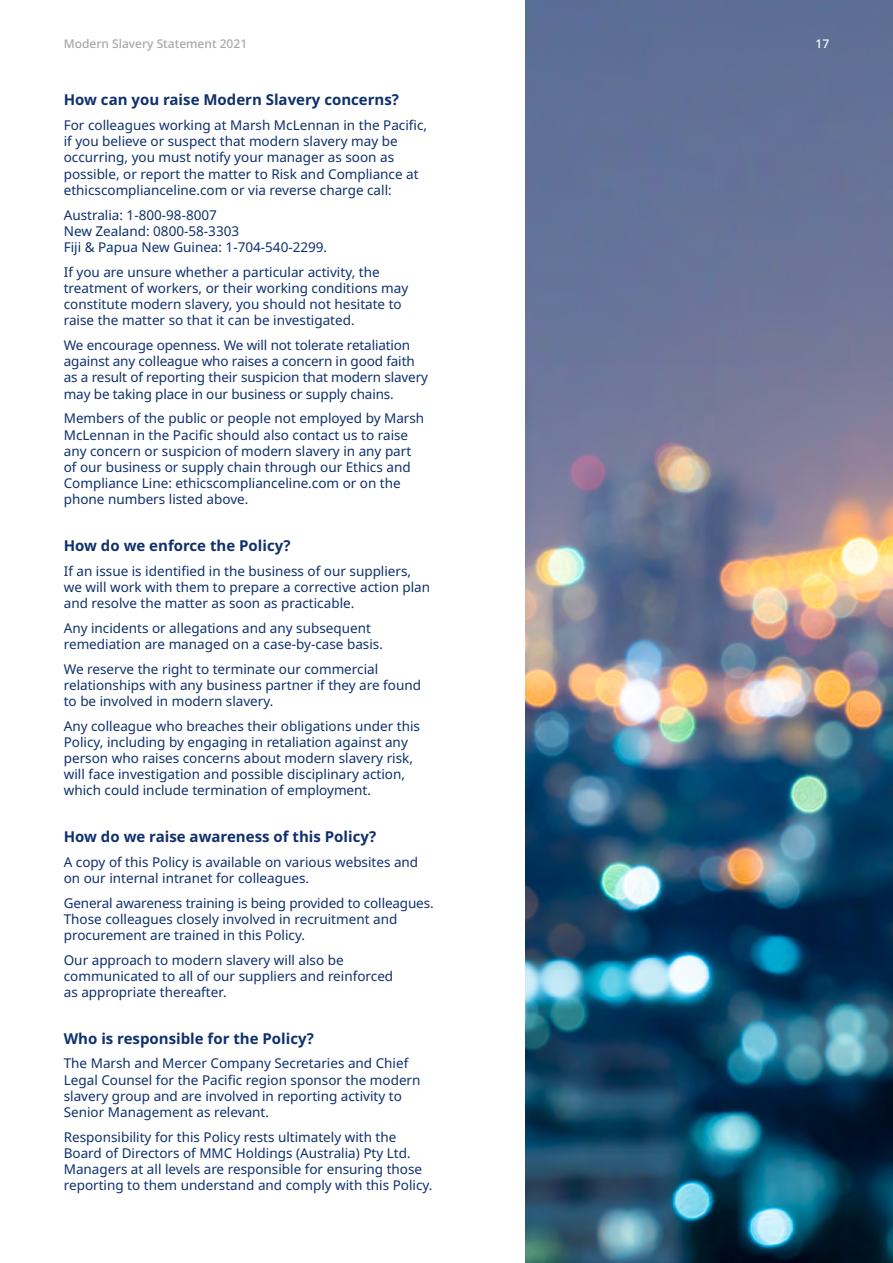
<style>
.page{position:relative;width:893px;height:1263px;background:#fff}
.page>*{position:absolute;margin:0;border:0;box-sizing:border-box;transform-origin:0 0}
.t1{font:700 15px "Noto Sans";color:#0f306d}
.t2{font:13.5px/16.2px "Noto Sans";color:#0f306d}
.t3{font:500 12px "Noto Sans";color:#a8a8a7}
.t4{font:500 12px "Noto Sans";color:#fff}
</style>
<div class="page">
<img style="left:525px;top:0;width:368px;height:1263px">
<p class="t3" style="left:64px;top:35px;width:185px">Modern Slavery Statement 2021</p>
<p class="t4" style="left:815px;top:35px;width:15px">17</p>
<p class="t1" style="left:64px;top:89px;width:337px">How can you raise Modern Slavery concerns?</p>
<p class="t2" style="left:64px;top:117px;width:365px">For colleagues working at Marsh McLennan in the Pacific, if you believe or suspect that modern slavery may be occurring, you must notify your manager as soon as possible, or report the matter to Risk and Compliance at ethicscomplianceline.com or via reverse charge call:</p>
<p class="t2" style="left:64px;top:207px;width:265px">Australia: 1-800-98-8007<br>New Zealand: 0800-58-3303<br>Fiji &amp; Papua New Guinea: 1-704-540-2299.</p>
<p class="t2" style="left:64px;top:264px;width:346px">If you are unsure whether a particular activity, the treatment of workers, or their working conditions may constitute modern slavery, you should not hesitate to raise the matter so that it can be investigated.</p>
<p class="t2" style="left:64px;top:337px;width:366px">We encourage openness. We will not tolerate retaliation against any colleague who raises a concern in good faith as a result of reporting their suspicion that modern slavery may be taking place in our business or supply chains.</p>
<p class="t2" style="left:64px;top:411px;width:362px">Members of the public or people not employed by Marsh McLennan in the Pacific should also contact us to raise any concern or suspicion of modern slavery in any part of our business or supply chain through our Ethics and Compliance Line: ethicscomplianceline.com or on the phone numbers listed above.</p>
<p class="t1" style="left:64px;top:535px;width:228px">How do we enforce the Policy?</p>
<p class="t2" style="left:64px;top:563px;width:368px">If an issue is identified in the business of our suppliers, we will work with them to prepare a corrective action plan and resolve the matter as soon as practicable.</p>
<p class="t2" style="left:64px;top:620px;width:321px">Any incidents or allegations and any subsequent remediation are managed on a case-by-case basis.</p>
<p class="t2" style="left:64px;top:661px;width:359px">We reserve the right to terminate our commercial relationships with any business partner if they are found to be involved in modern slavery.</p>
<p class="t2" style="left:64px;top:718px;width:358px">Any colleague who breaches their obligations under this Policy, including by engaging in retaliation against any person who raises concerns about modern slavery risk, will face investigation and possible disciplinary action, which could include termination of employment.</p>
<p class="t1" style="left:64px;top:826px;width:314px">How do we raise awareness of this Policy?</p>
<p class="t2" style="left:64px;top:854px;width:356px">A copy of this Policy is available on various websites and on our internal intranet for colleagues.</p>
<p class="t2" style="left:64px;top:895px;width:371px">General awareness training is being provided to colleagues.<br>Those colleagues closely involved in recruitment and procurement are trained in this Policy.</p>
<p class="t2" style="left:64px;top:952px;width:331px">Our approach to modern slavery will also be communicated to all of our suppliers and reinforced as appropriate thereafter.</p>
<p class="t1" style="left:64px;top:1027px;width:252px">Who is responsible for the Policy?</p>
<p class="t2" style="left:64px;top:1056px;width:358px">The Marsh and Mercer Company Secretaries and Chief Legal Counsel for the Pacific region sponsor the modern slavery group and are involved in reporting activity to Senior Management as relevant.</p>
<p class="t2" style="left:64px;top:1129px;width:370px">Responsibility for this Policy rests ultimately with the Board of Directors of MMC Holdings (Australia) Pty Ltd.<br>Managers at all levels are responsible for ensuring those reporting to them understand and comply with this Policy.</p>
</div>
